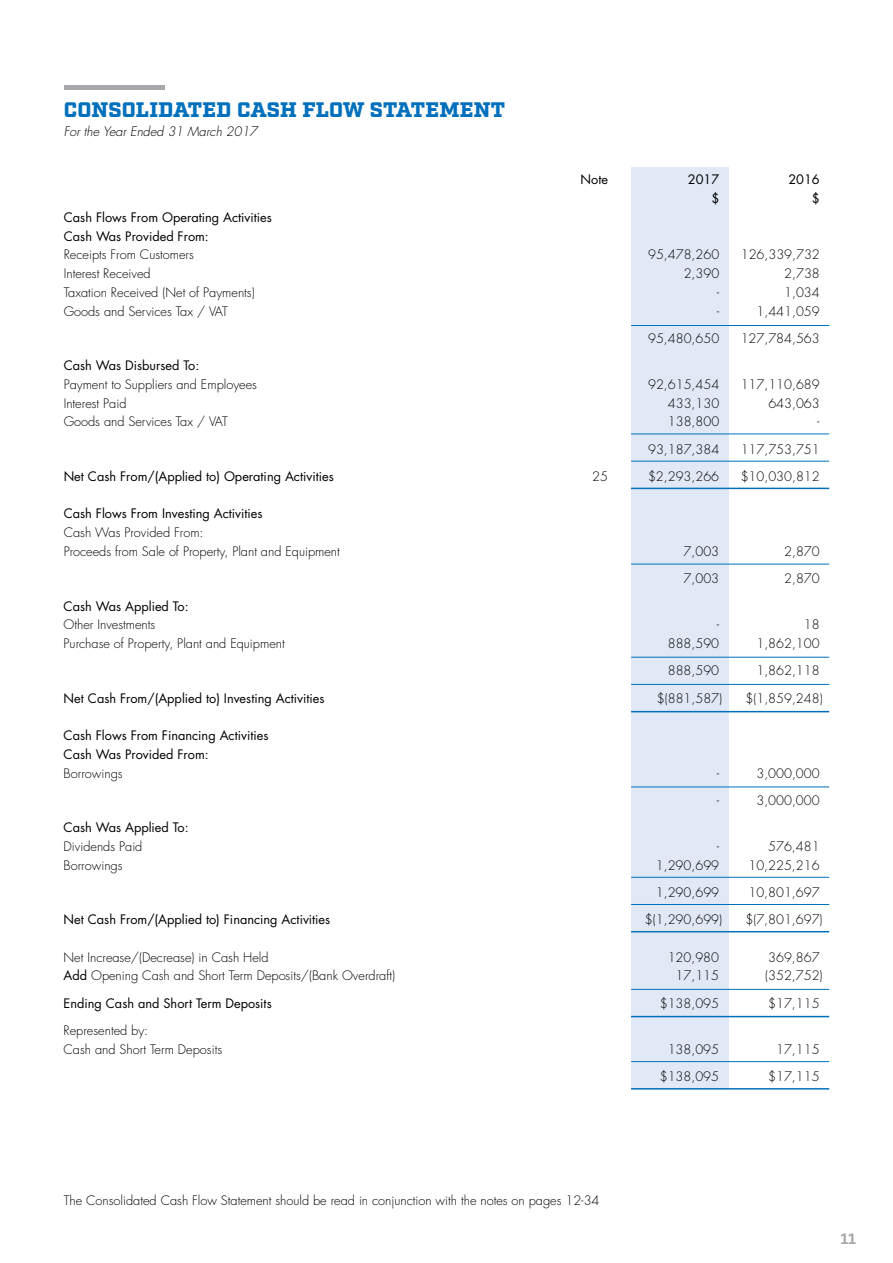
<style>
.page{position:relative;width:893px;height:1263px;background:#fff}
.page>*{position:absolute;margin:0;border:0;box-sizing:border-box;transform-origin:0 0}
.t1{font:900 21px "Factoria";color:#0070bc}
.t2{font:700 15px "Factoria";color:#aaa7ab}
.t3{font:300 12.75px/18.8px "Futura";color:#000}
.t4{font:12.75px/18.8px "Futura";color:#000}
.t5{font:italic 300 12.75px "Futura";color:#000}
.s1{font-weight:400}
</style>
<div class="page">
<hr style="left:64px;top:85px;width:100px;height:4px;background:#a7a8ab">
<div style="left:631px;top:167px;width:98px;height:921px;background:#e1e9f6"></div>
<hr style="left:631px;top:564px;width:198px;height:1px;background:#0070bc">
<hr style="left:631px;top:787px;width:198px;height:1px;background:#0070bc">
<hr style="left:631px;top:461px;width:198px;height:1px;background:#0070bc">
<hr style="left:631px;top:684px;width:198px;height:1px;background:#0070bc">
<hr style="left:631px;top:904px;width:198px;height:1px;background:#0070bc">
<hr style="left:631px;top:989px;width:198px;height:1px;background:#0070bc">
<hr style="left:631px;top:1061px;width:198px;height:1px;background:#0070bc">
<hr style="left:631px;top:325px;width:198px;height:1px;background:#0070bc">
<hr style="left:631px;top:434px;width:198px;height:1px;background:#0070bc">
<hr style="left:631px;top:657px;width:198px;height:1px;background:#0070bc">
<hr style="left:631px;top:877px;width:198px;height:1px;background:#0070bc">
<hr style="left:631px;top:488px;width:198px;height:1px;background:#0070bc">
<hr style="left:631px;top:711px;width:198px;height:1px;background:#0070bc">
<hr style="left:631px;top:931px;width:198px;height:1px;background:#0070bc">
<hr style="left:631px;top:1016px;width:198px;height:1px;background:#0070bc">
<hr style="left:631px;top:1088px;width:198px;height:1px;background:#0070bc">
<h1 class="t1" style="left:64px;top:98px;width:443px">CONSOLIDATED CASH FLOW STATEMENT</h1>
<p class="t5" style="left:64px;top:123px;width:195px">For the Year Ended 31 March 2017</p>
<p class="t4" style="left:581px;top:170px;width:29px">Note</p>
<p class="t4" style="left:688px;top:170px;width:33px">2017</p>
<p class="t4" style="left:788px;top:170px;width:33px">2016</p>
<p class="t4" style="left:711px;top:189px;width:9px">$</p>
<p class="t4" style="left:812px;top:189px;width:9px">$</p>
<p class="t4" style="left:64px;top:208px;width:210px">Cash Flows From Operating Activities<br>Cash Was Provided From:</p>
<p class="t3" style="left:64px;top:245px;width:132px">Receipts From Customers</p>
<p class="t3" style="left:648px;top:245px;width:73px">95,478,260</p>
<p class="t3" style="left:741px;top:245px;width:81px">126,339,732</p>
<p class="t3" style="left:64px;top:264px;width:88px">Interest Received</p>
<p class="t3" style="left:684px;top:264px;width:37px">2,390</p>
<p class="t3" style="left:784px;top:264px;width:37px">2,738</p>
<p class="t3" style="left:64px;top:283px;width:193px">Taxation Received (Net of Payments)</p>
<p class="t3" style="left:717px;top:283px;width:4px">-</p>
<p class="t3" style="left:784px;top:283px;width:37px">1,034</p>
<p class="t3" style="left:64px;top:302px;width:166px">Goods and Services Tax / VAT</p>
<p class="t3" style="left:717px;top:302px;width:4px">-</p>
<p class="t3" style="left:756px;top:302px;width:65px">1,441,059</p>
<p class="t3" style="left:648px;top:329px;width:73px">95,480,650</p>
<p class="t3" style="left:741px;top:329px;width:81px">127,784,563</p>
<p class="t4" style="left:64px;top:356px;width:137px">Cash Was Disbursed To:</p>
<p class="t3" style="left:64px;top:375px;width:195px">Payment to Suppliers and Employees</p>
<p class="t3" style="left:648px;top:375px;width:73px">92,615,454</p>
<p class="t3" style="left:741px;top:375px;width:81px">117,110,689</p>
<p class="t3" style="left:64px;top:394px;width:64px">Interest Paid</p>
<p class="t3" style="left:668px;top:394px;width:53px">433,130</p>
<p class="t3" style="left:768px;top:394px;width:53px">643,063</p>
<p class="t3" style="left:64px;top:413px;width:166px">Goods and Services Tax / VAT</p>
<p class="t3" style="left:668px;top:413px;width:53px">138,800</p>
<p class="t3" style="left:817px;top:413px;width:4px">-</p>
<p class="t3" style="left:648px;top:440px;width:73px">93,187,384</p>
<p class="t3" style="left:741px;top:440px;width:81px">117,753,751</p>
<p class="t4" style="left:64px;top:467px;width:272px">Net Cash From/(Applied to) Operating Activities</p>
<p class="t3" style="left:592px;top:467px;width:17px">25</p>
<p class="t3" style="left:648px;top:467px;width:73px">$2,293,266</p>
<p class="t3" style="left:741px;top:467px;width:81px">$10,030,812</p>
<p class="t4" style="left:64px;top:504px;width:200px">Cash Flows From Investing Activities</p>
<p class="t3" style="left:64px;top:523px;width:278px">Cash Was Provided From:<br>Proceeds from Sale of Property, Plant and Equipment</p>
<p class="t3" style="left:684px;top:542px;width:37px">7,003</p>
<p class="t3" style="left:784px;top:542px;width:37px">2,870</p>
<p class="t3" style="left:684px;top:569px;width:37px">7,003</p>
<p class="t3" style="left:784px;top:569px;width:37px">2,870</p>
<p class="t4" style="left:64px;top:596px;width:127px">Cash Was Applied To:</p>
<p class="t3" style="left:64px;top:615px;width:93px">Other Investments</p>
<p class="t3" style="left:717px;top:615px;width:4px">-</p>
<p class="t3" style="left:804px;top:615px;width:17px">18</p>
<p class="t3" style="left:64px;top:634px;width:223px">Purchase of Property, Plant and Equipment</p>
<p class="t3" style="left:668px;top:634px;width:53px">888,590</p>
<p class="t3" style="left:756px;top:634px;width:65px">1,862,100</p>
<p class="t3" style="left:668px;top:661px;width:53px">888,590</p>
<p class="t3" style="left:756px;top:661px;width:65px">1,862,118</p>
<p class="t4" style="left:64px;top:688px;width:262px">Net Cash From/(Applied to) Investing Activities</p>
<p class="t3" style="left:657px;top:689px;width:67px">$(881,587)</p>
<p class="t3" style="left:745px;top:689px;width:79px">$(1,859,248)</p>
<p class="t4" style="left:64px;top:726px;width:206px">Cash Flows From Financing Activities<br>Cash Was Provided From:</p>
<p class="t3" style="left:64px;top:764px;width:61px">Borrowings</p>
<p class="t3" style="left:717px;top:764px;width:4px">-</p>
<p class="t3" style="left:756px;top:764px;width:65px">3,000,000</p>
<p class="t3" style="left:717px;top:791px;width:4px">-</p>
<p class="t3" style="left:756px;top:791px;width:65px">3,000,000</p>
<p class="t4" style="left:64px;top:818px;width:127px">Cash Was Applied To:</p>
<p class="t3" style="left:64px;top:837px;width:80px">Dividends Paid</p>
<p class="t3" style="left:717px;top:837px;width:4px">-</p>
<p class="t3" style="left:768px;top:837px;width:53px">576,481</p>
<p class="t3" style="left:64px;top:856px;width:61px">Borrowings</p>
<p class="t3" style="left:656px;top:856px;width:65px">1,290,699</p>
<p class="t3" style="left:748px;top:856px;width:73px">10,225,216</p>
<p class="t3" style="left:656px;top:883px;width:65px">1,290,699</p>
<p class="t3" style="left:748px;top:883px;width:73px">10,801,697</p>
<p class="t4" style="left:64px;top:910px;width:268px">Net Cash From/(Applied to) Financing Activities</p>
<p class="t3" style="left:645px;top:910px;width:79px">$(1,290,699)</p>
<p class="t3" style="left:745px;top:910px;width:79px">$(7,801,697)</p>
<p class="t3" style="left:64px;top:948px;width:206px">Net Increase/(Decrease) in Cash Held</p>
<p class="t3" style="left:668px;top:948px;width:53px">120,980</p>
<p class="t3" style="left:768px;top:948px;width:53px">369,867</p>
<p class="t3" style="left:64px;top:966px;width:333px"><span class="s1">Add</span> Opening Cash and Short Term Deposits/(Bank Overdraft)</p>
<p class="t3" style="left:676px;top:966px;width:45px">17,115</p>
<p class="t3" style="left:765px;top:966px;width:59px">(352,752)</p>
<p class="t4" style="left:64px;top:993px;width:210px">Ending Cash and Short Term Deposits</p>
<p class="t3" style="left:660px;top:994px;width:61px">$138,095</p>
<p class="t3" style="left:768px;top:994px;width:53px">$17,115</p>
<p class="t3" style="left:64px;top:1021px;width:160px">Represented by:<br>Cash and Short Term Deposits</p>
<p class="t3" style="left:668px;top:1040px;width:53px">138,095</p>
<p class="t3" style="left:776px;top:1040px;width:45px">17,115</p>
<p class="t3" style="left:660px;top:1067px;width:61px">$138,095</p>
<p class="t3" style="left:768px;top:1067px;width:53px">$17,115</p>
<p class="t3" style="left:64px;top:1191px;width:537px">The Consolidated Cash Flow Statement should be read in conjunction with the notes on pages 12-34</p>
<p class="t2" style="left:841px;top:1229px;width:17px">11</p>
</div>
